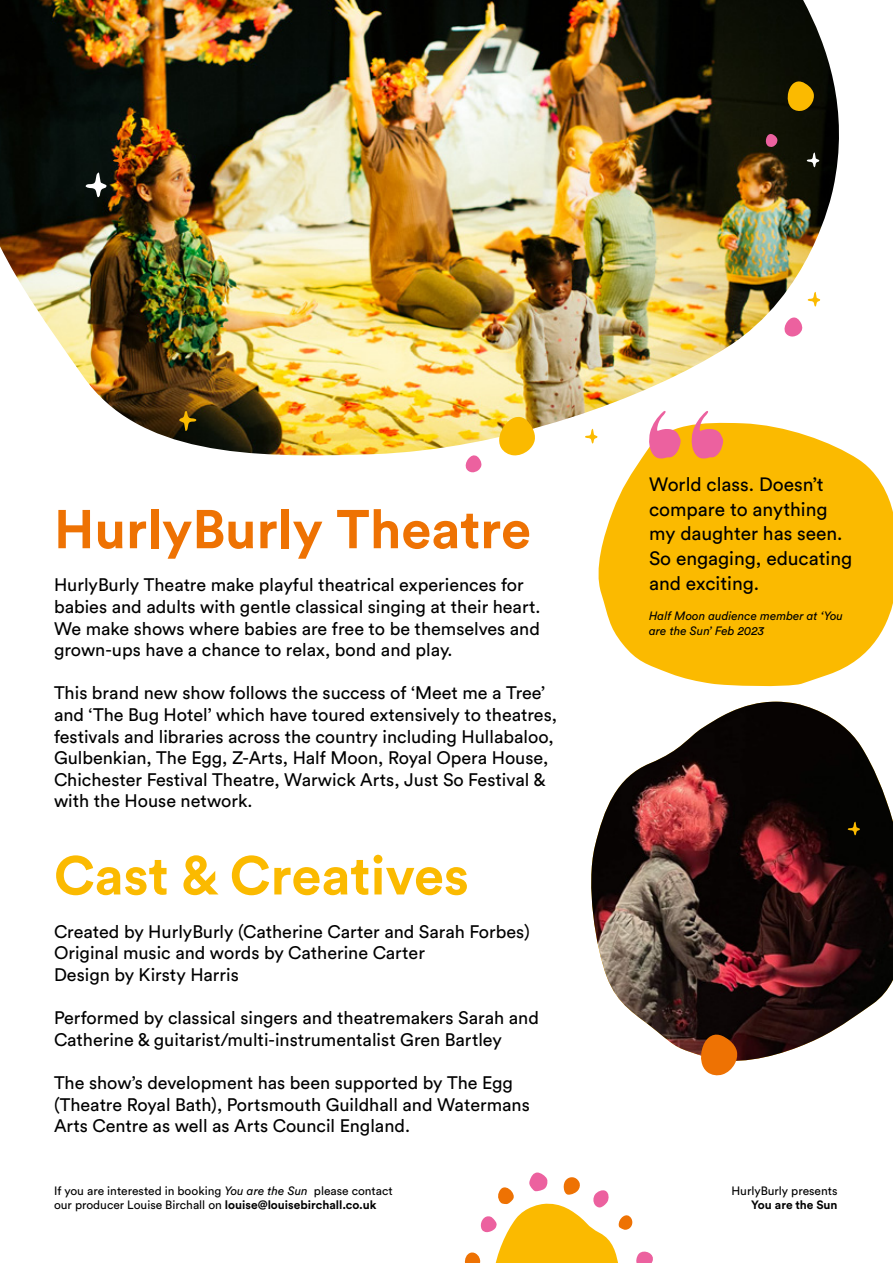
<style>
.page{position:relative;width:893px;height:1263px;background:#fff}
.page>*{position:absolute;margin:0;border:0;box-sizing:border-box;transform-origin:0 0}
.t1{font:700 54px "Circular Std";color:#ee7203}
.t2{font:700 54px "Circular Std";color:#fbba00}
.t3{font:19.2px/24.6px "Circular Std";color:#000}
.t4{font:18px/21.6px "Circular Std";color:#000}
.t5{font:12px/14.4px "Circular Std";color:#000}
.t6{font:italic 12px/15px "Circular Std";color:#000}
.t7{font:700 12px "Circular Std";color:#000}
.s1{font-style:italic}
.s2{font-weight:700}
</style>
<div class="page">
<svg style="left:598px;top:449px;width:295px;height:238px;fill:#fbba00"></svg>
<svg style="left:648px;top:457px;width:33px;height:2px"></svg>
<svg style="left:691px;top:457px;width:32px;height:2px"></svg>
<svg style="left:464px;top:1172px;width:189px;height:91px"></svg>
<img style="left:0;top:0;width:841px;height:457px">
<svg style="left:765px;top:133px;width:13px;height:14px"></svg>
<svg style="left:465px;top:454px;width:17px;height:18px"></svg>
<svg style="left:783px;top:316px;width:19px;height:21px"></svg>
<svg style="left:787px;top:79px;width:27px;height:33px"></svg>
<svg style="left:497px;top:415px;width:38px;height:41px"></svg>
<svg style="left:86px;top:171px;width:21px;height:27px"></svg>
<svg style="left:113px;top:152px;width:13px;height:16px"></svg>
<svg style="left:807px;top:152px;width:12px;height:16px"></svg>
<svg style="left:585px;top:428px;width:13px;height:16px"></svg>
<svg style="left:808px;top:291px;width:12px;height:16px"></svg>
<svg style="left:179px;top:410px;width:17px;height:22px"></svg>
<img style="left:591px;top:702px;width:302px;height:359px">
<svg style="left:700px;top:1031px;width:38px;height:45px"></svg>
<svg style="left:848px;top:821px;width:12px;height:14px"></svg>
<h1 class="t1" style="left:54px;top:494px;width:478px">HurlyBurly Theatre</h1>
<p class="t4" style="left:54px;top:574px;width:488px">HurlyBurly Theatre make playful theatrical experiences for babies and adults with gentle classical singing at their heart.<br>We make shows where babies are free to be themselves and grown-ups have a chance to relax, bond and play.</p>
<p class="t4" style="left:54px;top:682px;width:505px">This brand new show follows the success of ‘Meet me a Tree’ and ‘The Bug Hotel’ which have toured extensively to theatres, festivals and libraries across the country including Hullabaloo, Gulbenkian, The Egg, Z-Arts, Half Moon, Royal Opera House, Chichester Festival Theatre, Warwick Arts, Just So Festival &amp; with the House network.</p>
<h1 class="t2" style="left:54px;top:841px;width:416px">Cast &amp; Creatives</h1>
<p class="t4" style="left:54px;top:920px;width:477px">Created by HurlyBurly (Catherine Carter and Sarah Forbes)<br>Original music and words by Catherine Carter<br>Design by Kirsty Harris</p>
<p class="t4" style="left:54px;top:1007px;width:486px">Performed by classical singers and theatremakers Sarah and<br>Catherine &amp; guitarist/multi-instrumentalist Gren Bartley</p>
<p class="t4" style="left:54px;top:1071px;width:477px">The show’s development has been supported by The Egg (Theatre Royal Bath), Portsmouth Guildhall and Watermans<br>Arts Centre as well as Arts Council England.</p>
<p class="t3" style="left:649px;top:472px;width:205px">World class. Doesn’t compare to anything my daughter has seen.<br>So engaging, educating and exciting.</p>
<p class="t6" style="left:649px;top:608px;width:196px">Half Moon audience member at ‘You are the Sun’ Feb 2023</p>
<p class="t5" style="left:54px;top:1183px;width:340px">If you are interested in booking <span class="s1">You are the Sun</span> please contact our producer Louise Birchall on <span class="s2">louise@louisebirchall.co.uk</span></p>
<p class="t5" style="left:731px;top:1183px;width:108px">HurlyBurly presents</p>
<p class="t7" style="left:751px;top:1197px;width:88px">You are the Sun</p>
</div>
